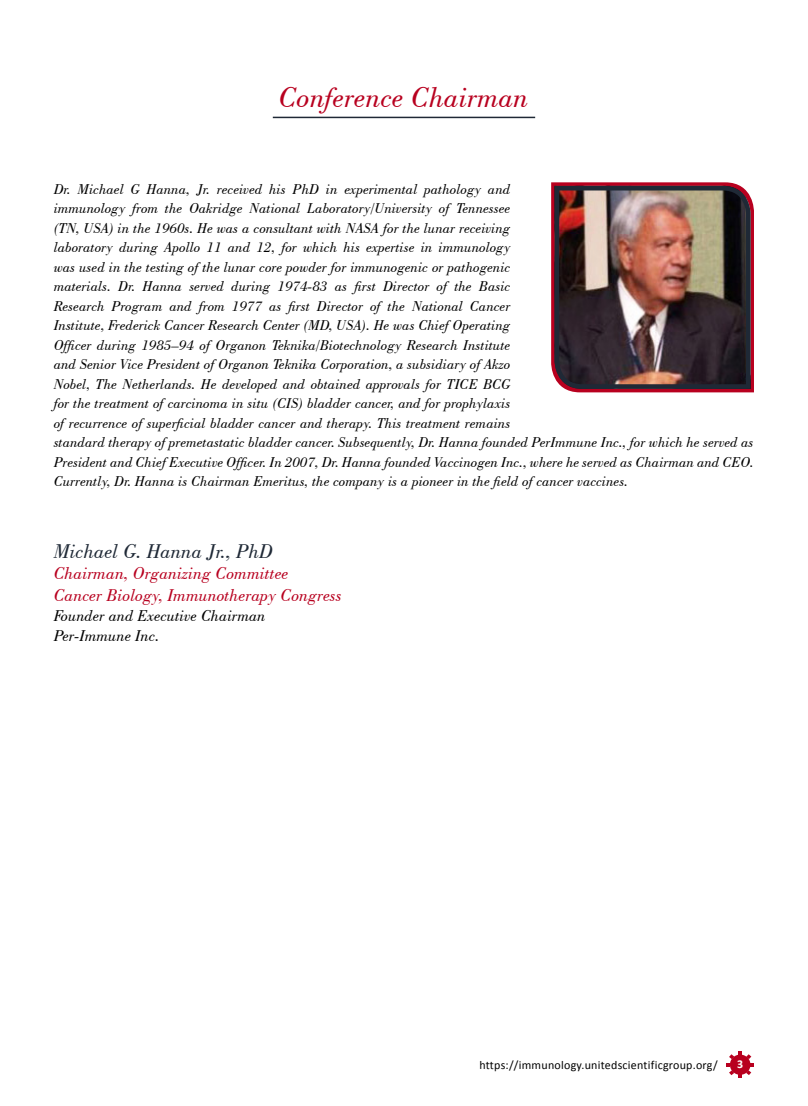
<style>
.page{position:relative;width:808px;height:1106px;background:#fff}
.page>*{position:absolute;margin:0;border:0;box-sizing:border-box;transform-origin:0 0}
.t1{font:italic 30px "Bodoni BT";color:#b8001f}
.t2{font:italic 21px "Bodoni BT";color:#1f2936}
.t3{font:italic 18px/21.6px "Bodoni BT";color:#b8001f}
.t4{font:italic 16.5px/19.8px "Bodoni BT";color:#000}
.t5{font:italic 15px/19.5px "Bodoni BT";color:#000}
.t6{font:12px "Calibri";letter-spacing:.02em;color:#000}
.t7{font:700 12px "Calibri";color:#fff}
</style>
<div class="page">
<hr style="left:273px;top:117px;width:262px;height:1px;background:#1f2936">
<img style="left:552px;top:183px;width:201px;height:208px">
<svg style="left:726px;top:1052px;width:28px;height:26px"></svg>
<div style="left:730px;top:1055px;width:20px;height:20px;background:#b8001f;border-radius:50%"></div>
<h1 class="t1" style="left:279px;top:79px;width:251px">Conference Chairman</h1>
<p class="t5" style="left:54px;top:179px;width:701px">Dr. Michael G Hanna, Jr. received his PhD in experimental pathology and<br>immunology from the Oakridge National Laboratory/University of Tennessee<br>(TN, USA) in the 1960s. He was a consultant with NASA for the lunar receiving<br>laboratory during Apollo 11 and 12, for which his expertise in immunology<br>was used in the testing of the lunar core powder for immunogenic or pathogenic<br>materials. Dr. Hanna served during 1974-83 as first Director of the Basic<br>Research Program and from 1977 as first Director of the National Cancer<br>Institute, Frederick Cancer Research Center (MD, USA). He was Chief Operating<br>Officer during 1985–94 of Organon Teknika/Biotechnology Research Institute<br>and Senior Vice President of Organon Teknika Corporation, a subsidiary of Akzo<br>Nobel, The Netherlands. He developed and obtained approvals for TICE BCG<br>for the treatment of carcinoma in situ (CIS) bladder cancer, and for prophylaxis<br>of recurrence of superficial bladder cancer and therapy. This treatment remains<br>standard therapy of premetastatic bladder cancer. Subsequently, Dr. Hanna founded PerImmune Inc., for which he served as President and Chief Executive Officer. In 2007, Dr. Hanna founded Vaccinogen Inc., where he served as Chairman and CEO.<br>Currently, Dr. Hanna is Chairman Emeritus, the company is a pioneer in the field of cancer vaccines.</p>
<h2 class="t2" style="left:54px;top:538px;width:221px">Michael G. Hanna Jr., PhD</h2>
<p class="t3" style="left:54px;top:562px;width:290px">Chairman, Organizing Committee<br>Cancer Biology, Immunotherapy Congress</p>
<p class="t4" style="left:54px;top:605px;width:213px">Founder and Executive Chairman<br>Per-Immune Inc.</p>
<p class="t6" style="left:479px;top:1058px;width:240px">https://immunology.unitedscientificgroup.org/</p>
<p class="t7" style="left:737px;top:1056px;width:8px">3</p>
</div>
